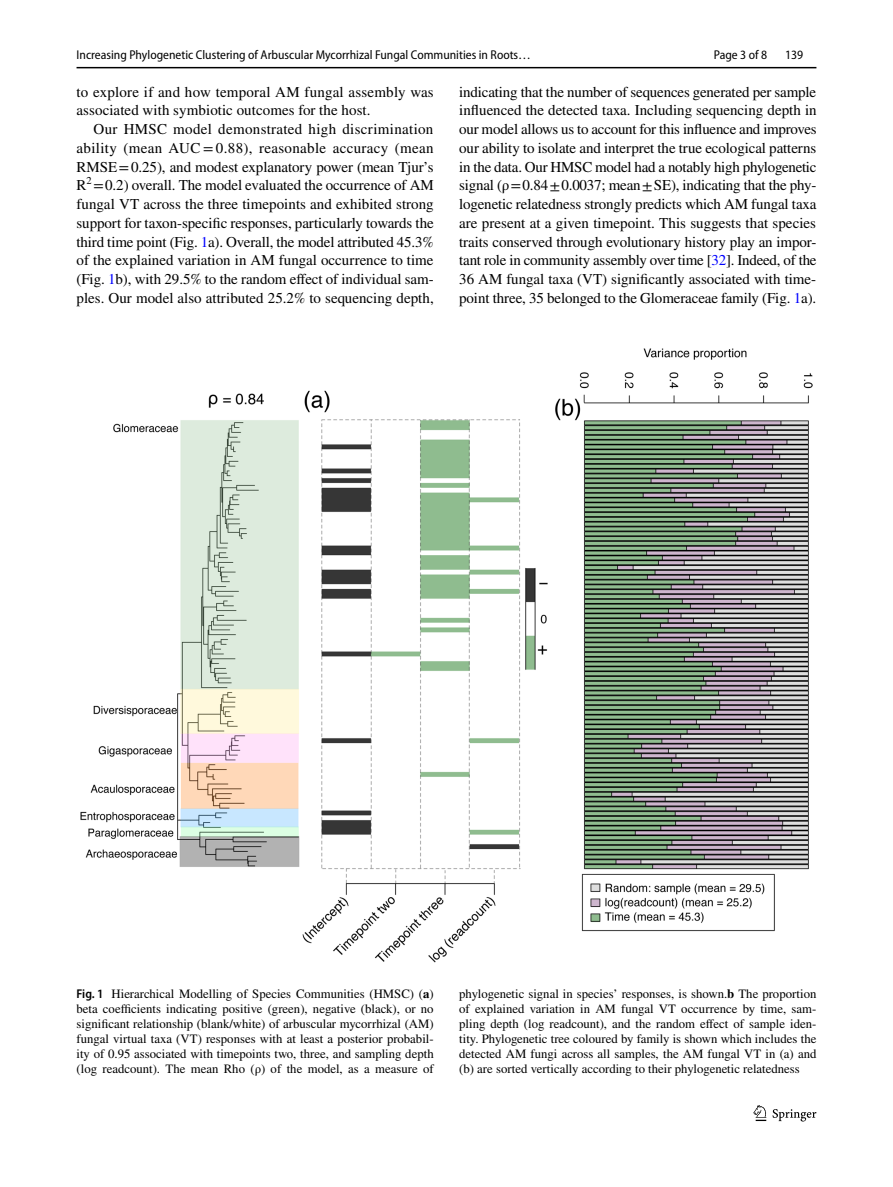
<style>
.page{position:relative;width:893px;height:1187px;background:#fff}
.page>*{position:absolute;margin:0;border:0;box-sizing:border-box;transform-origin:0 0}
.t1{font:15px/18.8px "STIX";color:#000;text-align:justify}
.t2{font:12.75px/15px "STIX";color:#000;text-align:justify}
.t3{font:12.75px "Myriad Pro Semi Cn 3";color:#000}
.t4{font:semi-condensed 12.75px "Myriad Pro";color:#000}
.s1{color:#00f}
.s2{font-family:"Myriad Pro";font-weight:600;font-stretch:semi-condensed}
.s3{font-weight:700}
</style>
<div class="page">
<hr style="left:77px;top:67px;width:739px;height:1px;background:#000">
<svg style="left:753px;top:1105px;width:13px;height:15px"></svg>
<svg style="left:773px;top:1109px;width:43px;height:12px"></svg>
<img style="left:81px;top:348px;width:731px;height:614px">
<p class="t3" style="left:77px;top:48px;width:456px">Increasing Phylogenetic Clustering of Arbuscular Mycorrhizal Fungal Communities in Roots…</p>
<p class="t4" style="left:714px;top:48px;width:55px">Page 3 of 8</p>
<p class="t4" style="left:785px;top:48px;width:20px">139</p>
<p class="t1" style="left:77px;top:83px;width:359px">to explore if and how temporal AM fungal assembly was associated with symbiotic outcomes for the host.</p>
<p class="t1" style="left:77px;top:121px;width:359px;text-indent:17px">Our HMSC model demonstrated high discrimination ability (mean AUC = 0.88), reasonable accuracy (mean RMSE=0.25), and modest explanatory power (mean Tjur’s R<sup>2</sup> =0.2) overall. The model evaluated the occurrence of AM fungal VT across the three timepoints and exhibited strong support for taxon-specific responses, particularly towards the third time point (Fig. <span class="s1">1</span>a). Overall, the model attributed 45.3% of the explained variation in AM fungal occurrence to time (Fig. <span class="s1">1</span>b), with 29.5% to the random effect of individual sam&shy;ples. Our model also attributed 25.2% to sequencing depth,</p>
<p class="t1" style="left:459px;top:83px;width:359px">indicating that the number of sequences generated per sample influenced the detected taxa. Including sequencing depth in our model allows us to account for this influence and improves our ability to isolate and interpret the true ecological patterns in the data. Our HMSC model had a notably high phylogenetic signal (ρ=0.84±0.0037; mean±SE), indicating that the phy&shy;logenetic relatedness strongly predicts which AM fungal taxa are present at a given timepoint. This suggests that species traits conserved through evolutionary history play an impor&shy;tant role in community assembly over time [<span class="s1">32</span>]. Indeed, of the 36 AM fungal taxa (VT) significantly associated with time&shy;point three, 35 belonged to the Glomeraceae family (Fig. <span class="s1">1</span>a).</p>
<p class="t2" style="left:77px;top:986px;width:359px"><span class="s2">Fig. 1</span> Hierarchical Modelling of Species Communities (HMSC) (<span class="s3">a</span>) beta coefficients indicating positive (green), negative (black), or no significant relationship (blank/white) of arbuscular mycorrhizal (AM) fungal virtual taxa (VT) responses with at least a posterior probabil&shy;ity of 0.95 associated with timepoints two, three, and sampling depth (log readcount). The mean Rho (ρ) of the model, as a measure of</p>
<p class="t2" style="left:459px;top:986px;width:359px">phylogenetic signal in species’ responses, is shown.<span class="s3">b</span> The proportion of explained variation in AM fungal VT occurrence by time, sam&shy;pling depth (log readcount), and the random effect of sample iden&shy;tity. Phylogenetic tree coloured by family is shown which includes the detected AM fungi across all samples, the AM fungal VT in (a) and (b) are sorted vertically according to their phylogenetic relatedness</p>
</div>
